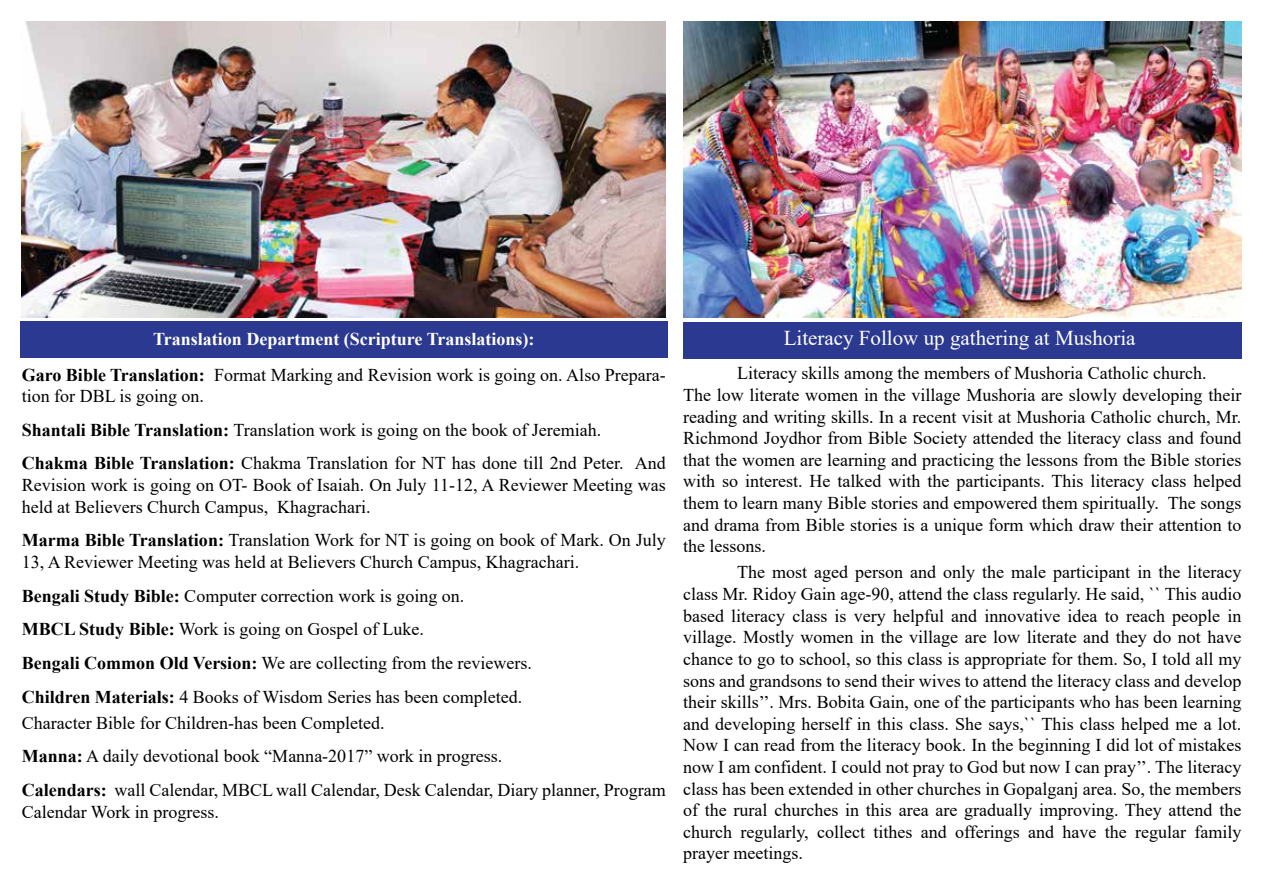
<style>
.page{position:relative;width:1263px;height:894px;background:#fff}
.page>*{position:absolute;margin:0;border:0;box-sizing:border-box;transform-origin:0 0}
.t1{font:21px "Times New Roman";color:#fff}
.t2{font:18px/21.6px "Times New Roman";color:#000}
.t3{font:700 18px "Times New Roman";color:#fff}
.s1{font-weight:700}
</style>
<div class="page">
<div style="left:20px;top:321px;width:647px;height:36px;background:#2b3990"></div>
<div style="left:683px;top:322px;width:558px;height:36px;background:#2b3990"></div>
<img style="left:22px;top:21px;width:644px;height:296px">
<img style="left:683px;top:21px;width:558px;height:296px">
<p class="t3" style="left:153px;top:326px;width:383px">Translation Department (Scripture Translations):</p>
<p class="t1" style="left:783px;top:323px;width:353px">Literacy Follow up gathering at Mushoria</p>
<p class="t2" style="left:22px;top:363px;width:645px"><span class="s1">Garo Bible Translation:</span> Format Marking and Revision work is going on. Also Prepara&shy;tion for DBL is going on.</p>
<p class="t2" style="left:22px;top:412px;width:645px;line-height:33.6px"><span class="s1">Shantali Bible Translation:</span> Translation work is going on the book of Jeremiah.<br><span class="s1">Chakma Bible Translation:</span> Chakma Translation for NT has done till 2nd Peter. And</p>
<p class="t2" style="left:22px;top:473px;width:645px">Revision work is going on OT- Book of Isaiah. On July 11-12, A Reviewer Meeting was held at Believers Church Campus, Khagrachari.</p>
<p class="t2" style="left:22px;top:528px;width:645px"><span class="s1">Marma Bible Translation:</span> Translation Work for NT is going on book of Mark. On July<br>13, A Reviewer Meeting was held at Believers Church Campus, Khagrachari.</p>
<p class="t2" style="left:22px;top:578px;width:512px;line-height:33.6px"><span class="s1">Bengali Study Bible:</span> Computer correction work is going on.<br><span class="s1">MBCL Study Bible:</span> Work is going on Gospel of Luke.<br><span class="s1">Bengali Common Old Version:</span> We are collecting from the reviewers.<br><span class="s1">Children Materials:</span> 4 Books of Wisdom Series has been completed.</p>
<p class="t2" style="left:22px;top:705px;width:645px;line-height:33.6px">Character Bible for Children-has been Completed.<br><span class="s1">Manna:</span> A daily devotional book “Manna-2017” work in progress.<br><span class="s1">Calendars:</span> wall Calendar, MBCL wall Calendar, Desk Calendar, Diary planner, Program</p>
<p class="t2" style="left:22px;top:799px;width:199px">Calendar Work in progress.</p>
<p class="t2" style="left:683px;top:362px;width:560px;text-indent:54px">Literacy skills among the members of Mushoria Catholic church.<br>The low literate women in the village Mushoria are slowly developing their reading and writing skills. In a recent visit at Mushoria Catholic church, Mr.<br>Richmond Joydhor from Bible Society attended the literacy class and found that the women are learning and practicing the lessons from the Bible stories with so interest. He talked with the participants. This literacy class helped them to learn many Bible stories and empowered them spiritually. The songs and drama from Bible stories is a unique form which draw their attention to the lessons.</p>
<p class="t2" style="left:683px;top:560px;width:560px;text-align:justify;text-indent:54px">The most aged person and only the male participant in the literacy class Mr. Ridoy Gain age-90, attend the class regularly. He said, `` This audio based literacy class is very helpful and innovative idea to reach people in village. Mostly women in the village are low literate and they do not have chance to go to school, so this class is appropriate for them. So, I told all my sons and grandsons to send their wives to attend the literacy class and develop their skills’’. Mrs. Bobita Gain, one of the participants who has been learning and developing herself in this class. She says,`` This class helped me a lot.<br>Now I can read from the literacy book. In the beginning I did lot of mistakes now I am confident. I could not pray to God but now I can pray’’. The literacy class has been extended in other churches in Gopalganj area. So, the members of the rural churches in this area are gradually improving. They attend the church regularly, collect tithes and offerings and have the regular family prayer meetings.</p>
</div>
